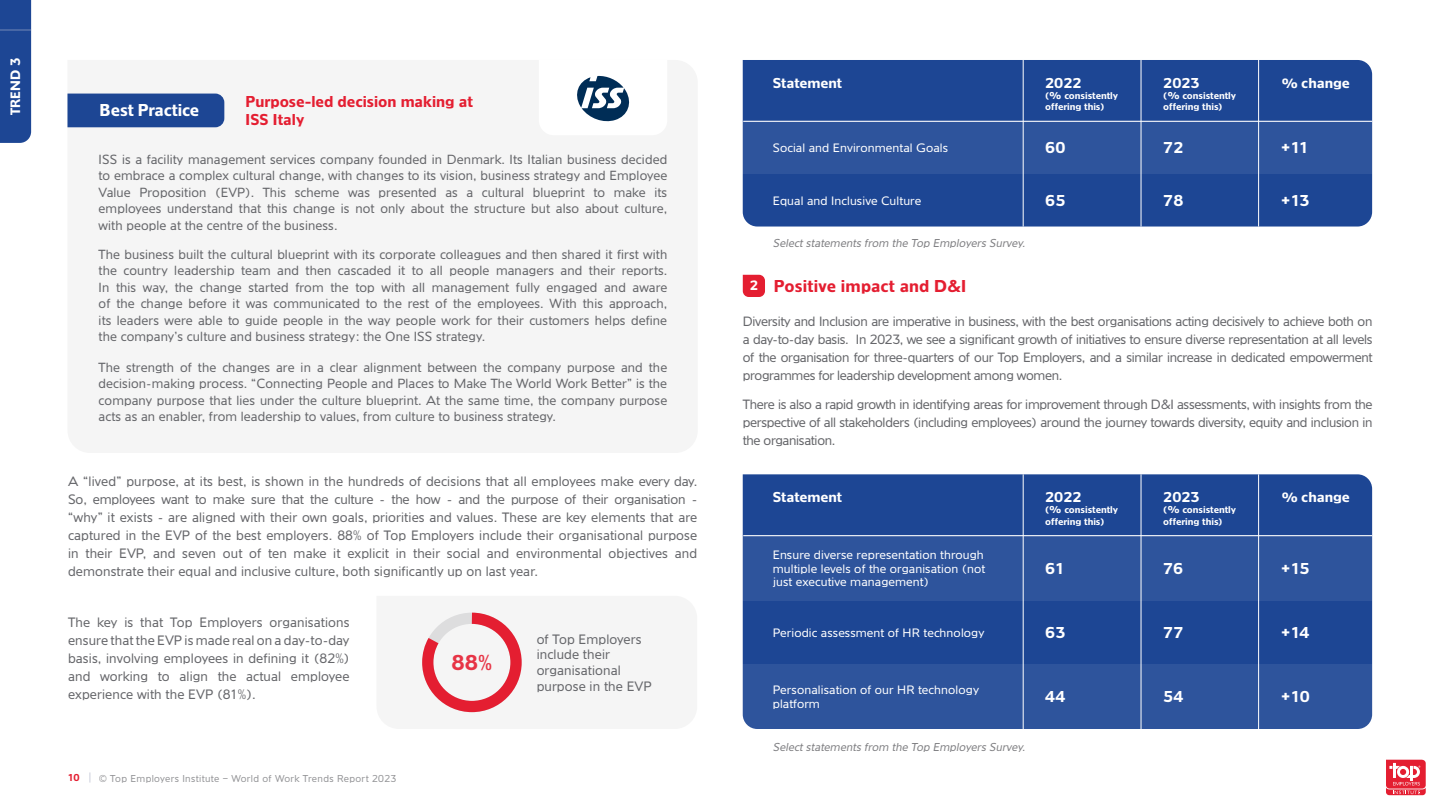
<style>
.page{position:relative;width:1440px;height:810px;background:#fff}
.page>*{position:absolute;margin:0;border:0;box-sizing:border-box;transform-origin:0 0}
.t1{font:700 22.5px "Angro EF";color:#e73446}
.t2{font:700 18px "Angro EF";letter-spacing:.01em;color:#e41e31}
.t3{font:700 18px "Angro EF";color:#fff}
.t4{font:700 16.5px "Angro EF";letter-spacing:.01em;color:#fff}
.t5{font:700 16.5px "Angro EF";letter-spacing:.005em;color:#e41e31}
.t6{font:700 15px "Angro EF";color:#fff}
.t7{font:300 14.25px "Angro EF";letter-spacing:.01em;color:#66676b}
.t8{font:300 14.25px "Angro EF";letter-spacing:-.01em;color:#66676b}
.t9{font:700 14.25px "Angro EF";color:#fff}
.t10{font:300 14.1px/18px "Angro EF";letter-spacing:-.02em;color:#66676b;text-align:justify}
.t11{font:300 13.88px "Angro EF";letter-spacing:.01em;color:#66676b}
.t12{font:300 12.75px/13.5px "Angro EF";letter-spacing:.01em;color:#fff}
.t13{font:italic 300 12px "Angro EF";color:#808083}
.t14{font:300 10.5px "Angro EF";letter-spacing:.035em;color:#66676b}
.t15{font:700 10.5px "Angro EF";color:#e41e31}
.t16{font:700 10.2px "Angro EF";color:#fff}
.s1{font-family:"Verdana";font-size:9.45px}
.s2{font-family:"Verdana";font-size:12.75px}
</style>
<div class="page">
<svg style="left:1386px;top:760px;width:40px;height:35px"></svg>
<div style="left:743px;top:474px;width:629px;height:190px;background:#1d4694"></div>
<div style="left:743px;top:664px;width:629px;height:65px;background:#2e549c"></div>
<div style="left:743px;top:536px;width:629px;height:65px;background:#2e549c"></div>
<hr style="left:1258px;top:474px;width:1px;height:255px;background:#fff">
<hr style="left:1141px;top:474px;width:1px;height:255px;background:#fff">
<hr style="left:1023px;top:474px;width:1px;height:255px;background:#fff">
<hr style="left:743px;top:535px;width:629px;height:1px;background:#fff">
<svg style="left:743px;top:275px;width:22px;height:22px"></svg>
<div style="left:743px;top:60px;width:629px;height:167px;background:#1d4694"></div>
<div style="left:743px;top:122px;width:629px;height:52px;background:#2e549c"></div>
<hr style="left:1258px;top:60px;width:1px;height:167px;background:#fff">
<hr style="left:1141px;top:60px;width:1px;height:167px;background:#fff">
<hr style="left:1023px;top:60px;width:1px;height:167px;background:#fff">
<hr style="left:743px;top:121px;width:629px;height:1px;background:#fff">
<svg style="left:422px;top:612px;width:100px;height:101px"></svg>
<svg style="left:577px;top:75px;width:53px;height:47px"></svg>
<div style="left:67px;top:94px;width:157px;height:33px;background:#1d4694"></div>
<div style="left:0;top:0;width:31px;height:143px;background:#1d4694"></div>
<hr style="left:0;top:30px;width:31px;height:1px;background:#cccfdc">
<p class="t9" style="left:7px;top:115px;width:59px;rotate:-90deg">TREND 3</p>
<p class="t3" style="left:100px;top:100px;width:101px">Best Practice</p>
<p class="t5" style="left:246px;top:92px;width:229px">Purpose-led decision making at</p>
<p class="t5" style="left:246px;top:110px;width:60px">ISS Italy</p>
<p class="t11" style="left:99px;top:152px;width:570px">ISS is a facility management services company founded in Denmark. Its Italian business decided</p>
<p class="t11" style="left:99px;top:168px;width:570px">to embrace a complex cultural change, with changes to its vision, business strategy and Employee</p>
<p class="t11" style="left:99px;top:185px;width:570px">Value Proposition (EVP). This scheme was presented as a cultural blueprint to make its</p>
<p class="t11" style="left:99px;top:201px;width:570px">employees understand that this change is not only about the structure but also about culture,</p>
<p class="t11" style="left:99px;top:218px;width:240px">with people at the centre of the business.</p>
<p class="t11" style="left:99px;top:247px;width:570px">The business built the cultural blueprint with its corporate colleagues and then shared it first with</p>
<p class="t11" style="left:99px;top:263px;width:570px">the country leadership team and then cascaded it to all people managers and their reports.</p>
<p class="t11" style="left:99px;top:280px;width:570px">In this way, the change started from the top with all management fully engaged and aware</p>
<p class="t11" style="left:99px;top:296px;width:570px">of the change before it was communicated to the rest of the employees. With this approach,</p>
<p class="t11" style="left:99px;top:313px;width:570px">its leaders were able to guide people in the way people work for their customers helps define</p>
<p class="t11" style="left:99px;top:329px;width:388px">the company’s culture and business strategy: the One ISS strategy.</p>
<p class="t11" style="left:99px;top:359px;width:570px">The strength of the changes are in a clear alignment between the company purpose and the</p>
<p class="t11" style="left:99px;top:376px;width:570px">decision-making process. “Connecting People and Places to Make The World Work Better” is the</p>
<p class="t11" style="left:99px;top:392px;width:570px">company purpose that lies under the culture blueprint. At the same time, the company purpose</p>
<p class="t11" style="left:99px;top:409px;width:459px">acts as an enabler, from leadership to values, from culture to business strategy.</p>
<p class="t7" style="left:68px;top:473px;width:631px">A “lived” purpose, at its best, is shown in the hundreds of decisions that all employees make every day.</p>
<p class="t8" style="left:68px;top:491px;width:631px">So, employees want to make sure that the culture - the how - and the purpose of their organisation -</p>
<p class="t7" style="left:68px;top:509px;width:631px">“why” it exists - are aligned with their own goals, priorities and values. These are key elements that are</p>
<p class="t7" style="left:68px;top:527px;width:631px">captured in the EVP of the best employers. 88% of Top Employers include their organisational purpose</p>
<p class="t7" style="left:68px;top:545px;width:631px">in their EVP, and seven out of ten make it explicit in their social and environmental objectives and</p>
<p class="t7" style="left:68px;top:563px;width:471px">demonstrate their equal and inclusive culture, both significantly up on last year.</p>
<p class="t7" style="left:68px;top:614px;width:283px">The key is that Top Employers organisations</p>
<p class="t7" style="left:68px;top:632px;width:283px">ensure that the EVP is made real on a day-to-day</p>
<p class="t7" style="left:68px;top:650px;width:283px">basis, involving employees in defining it (82%)</p>
<p class="t7" style="left:68px;top:668px;width:283px">and working to align the actual employee</p>
<p class="t7" style="left:68px;top:686px;width:189px">experience with the EVP (81%).</p>
<p class="t15" style="left:68px;top:772px;width:14px">10</p>
<p class="t14" style="left:99px;top:773px;width:299px">© Top Employers Institute – World of Work Trends Report 2023</p>
<p class="t1" style="left:451px;top:650px;width:43px">88%</p>
<p class="t7" style="left:537px;top:631px;width:107px">of Top Employers</p>
<p class="t7" style="left:537px;top:647px;width:75px">include their</p>
<p class="t7" style="left:537px;top:663px;width:86px">organisational</p>
<p class="t7" style="left:537px;top:678px;width:116px">purpose in the EVP</p>
<p class="t6" style="left:773px;top:74px;width:71px">Statement</p>
<p class="t6" style="left:1045px;top:74px;width:38px">2022</p>
<p class="t16" style="left:1045px;top:90px;width:74px">(<span class="s1">%</span> consistently</p>
<p class="t16" style="left:1045px;top:101px;width:61px">offering this)</p>
<p class="t6" style="left:1163px;top:74px;width:38px">2023</p>
<p class="t6" style="left:1281px;top:74px;width:70px"><span class="s2">%</span> change</p>
<p class="t16" style="left:1163px;top:90px;width:74px">(<span class="s1">%</span> consistently</p>
<p class="t16" style="left:1163px;top:101px;width:61px">offering this)</p>
<p class="t12" style="left:773px;top:141px;width:177px">Social and Environmental Goals</p>
<p class="t4" style="left:1045px;top:138px;width:22px">60</p>
<p class="t4" style="left:1163px;top:138px;width:22px">72</p>
<p class="t4" style="left:1281px;top:138px;width:29px">+11</p>
<p class="t12" style="left:773px;top:194px;width:150px">Equal and Inclusive Culture</p>
<p class="t4" style="left:1045px;top:192px;width:22px">65</p>
<p class="t4" style="left:1163px;top:192px;width:22px">78</p>
<p class="t4" style="left:1281px;top:192px;width:29px">+13</p>
<p class="t13" style="left:773px;top:237px;width:256px">Select statements from the Top Employers Survey.</p>
<p class="t9" style="left:750px;top:278px;width:10px">2</p>
<p class="t2" style="left:774px;top:276px;width:194px">Positive impact and D&amp;I</p>
<p class="t10" style="left:743px;top:312px;width:631px">Diversity and Inclusion are imperative in business, with the best organisations acting decisively to achieve both on</p>
<p class="t10" style="left:743px;top:330px;width:631px">a day-to-day basis. In 2023, we see a significant growth of initiatives to ensure diverse representation at all levels</p>
<p class="t10" style="left:743px;top:348px;width:631px">of the organisation for three-quarters of our Top Employers, and a similar increase in dedicated empowerment</p>
<p class="t10" style="left:743px;top:366px;width:321px">programmes for leadership development among women.</p>
<p class="t10" style="left:743px;top:396px;width:631px">There is also a rapid growth in identifying areas for improvement through D&amp;I assessments, with insights from the perspective of all stakeholders (including employees) around the journey towards diversity, equity and inclusion in the organisation.</p>
<p class="t6" style="left:773px;top:489px;width:71px">Statement</p>
<p class="t12" style="left:773px;top:548px;width:214px;text-align:justify">Ensure diverse representation through multiple levels of the organisation (not just executive management)</p>
<p class="t6" style="left:1045px;top:489px;width:38px">2022</p>
<p class="t16" style="left:1045px;top:504px;width:74px">(<span class="s1">%</span> consistently</p>
<p class="t16" style="left:1045px;top:515px;width:61px">offering this)</p>
<p class="t6" style="left:1163px;top:489px;width:38px">2023</p>
<p class="t6" style="left:1281px;top:489px;width:70px"><span class="s2">%</span> change</p>
<p class="t16" style="left:1163px;top:504px;width:74px">(<span class="s1">%</span> consistently</p>
<p class="t16" style="left:1163px;top:515px;width:61px">offering this)</p>
<p class="t4" style="left:1045px;top:559px;width:21px">61</p>
<p class="t4" style="left:1163px;top:559px;width:21px">76</p>
<p class="t4" style="left:1281px;top:559px;width:30px">+15</p>
<p class="t12" style="left:773px;top:626px;width:213px">Periodic assessment of HR technology</p>
<p class="t4" style="left:1045px;top:624px;width:22px">63</p>
<p class="t4" style="left:1163px;top:624px;width:22px">77</p>
<p class="t4" style="left:1281px;top:624px;width:30px">+14</p>
<p class="t12" style="left:773px;top:683px;width:208px">Personalisation of our HR technology platform</p>
<p class="t13" style="left:773px;top:741px;width:256px">Select statements from the Top Employers Survey.</p>
<p class="t4" style="left:1045px;top:687px;width:22px">44</p>
<p class="t4" style="left:1163px;top:687px;width:22px">54</p>
<p class="t4" style="left:1281px;top:687px;width:30px">+10</p>
</div>
